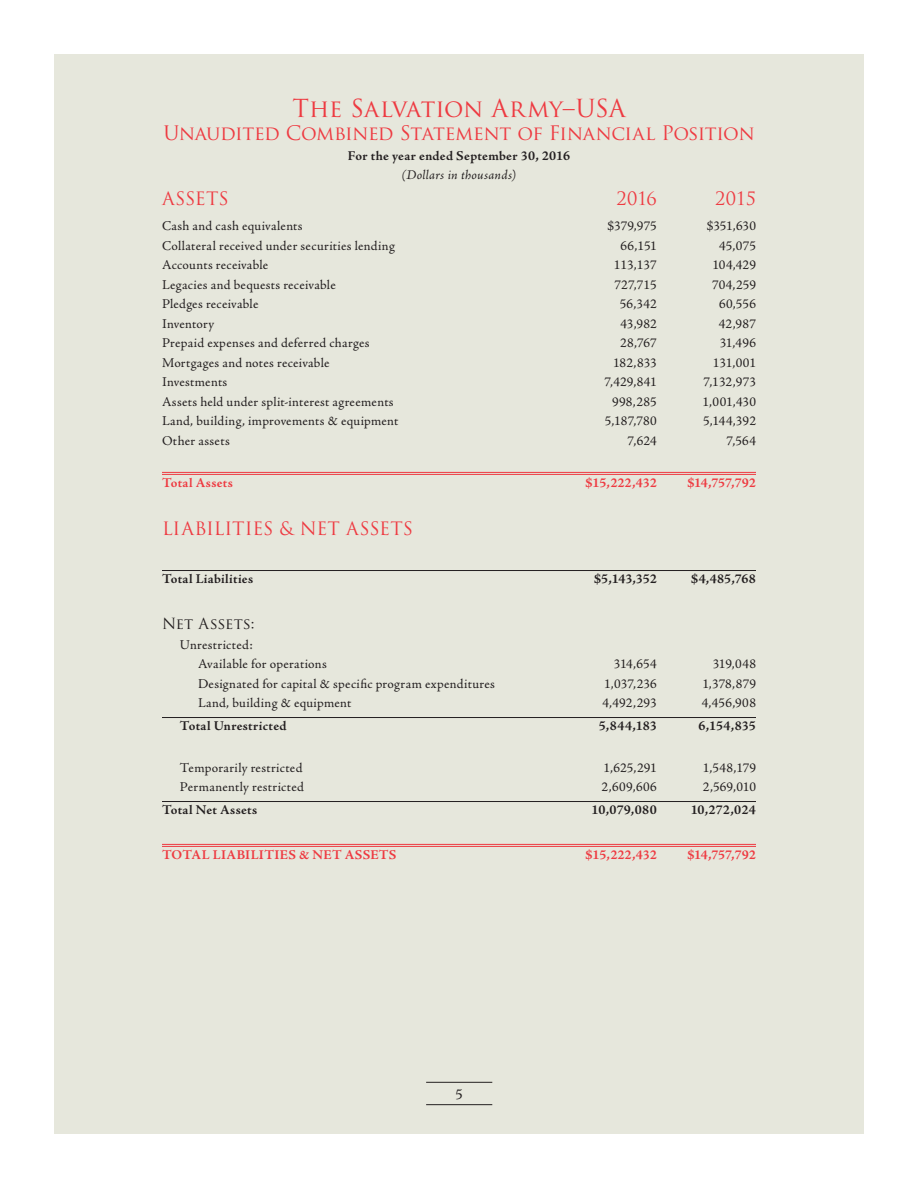
<style>
.page{position:relative;width:918px;height:1188px;background:#fff}
.page>*{position:absolute;margin:0;border:0;box-sizing:border-box;transform-origin:0 0}
.Red_Headline{font:24.3px "Trajan Pro";letter-spacing:-.01em;color:#ee3a41}
.Subhead{font:19.5px "Trajan Pro";letter-spacing:-.025em;color:#ee3a41}
.Finances_Chart_Head{font:18px "Trajan Pro";letter-spacing:-.005em;color:#ee3a41}
.Finances_Chart_Subhe{font:15px "Trajan Pro";letter-spacing:.015em;color:#231f20}
.t1{font:15px "Adobe Jenson Pro";color:#231f20}
.Finances_Chart_Body{font:13.5px "Adobe Jenson Pro";letter-spacing:.02em;color:#231f20}
.Finances_Black_Total{font:700 13.5px "Adobe Jenson Pro";letter-spacing:.02em;color:#231f20}
.Finances_Red_Total{font:700 13.5px "Adobe Jenson Pro";letter-spacing:.01em;color:#ee3a41}
.Finances_Chart_Body-2{font:700 13.5px "Adobe Jenson Pro";letter-spacing:.02em;color:#231f20}
.Finances_Chart_Body-3{font:italic 13.5px "Adobe Jenson Pro";letter-spacing:.025em;color:#231f20}
</style>
<div class="page">
<div style="left:54px;top:54px;width:810px;height:1080px;background:#e6e7dc"></div>
<hr style="left:162px;top:472px;width:594px;height:1px;background:#ee3a41">
<hr style="left:162px;top:474px;width:594px;height:1px;background:#ee3a41">
<hr style="left:162px;top:570px;width:594px;height:1px;background:#231f20">
<hr style="left:162px;top:717px;width:594px;height:1px;background:#231f20">
<hr style="left:162px;top:801px;width:594px;height:1px;background:#231f20">
<hr style="left:162px;top:844px;width:594px;height:1px;background:#ee3a41">
<hr style="left:162px;top:846px;width:594px;height:1px;background:#ee3a41">
<hr style="left:426px;top:1082px;width:66px;height:1px;background:#231f20">
<hr style="left:426px;top:1104px;width:66px;height:1px;background:#231f20">
<p class="Red_Headline" style="left:292px;top:93px;width:335px">The Salvation Army–USA</p>
<p class="Subhead" style="left:163px;top:121px;width:593px">Unaudited Combined Statement of Financial Position</p>
<p class="Finances_Chart_Body-2" style="left:348px;top:148px;width:224px">For the year ended September 30, 2016</p>
<p class="Finances_Chart_Body-3" style="left:402px;top:168px;width:116px">(Dollars in thousands)</p>
<p class="Finances_Chart_Head" style="left:162px;top:187px;width:68px">ASSETS</p>
<p class="Finances_Chart_Head" style="left:617px;top:187px;width:42px">2016</p>
<p class="Finances_Chart_Head" style="left:715px;top:187px;width:42px">2015</p>
<p class="Finances_Chart_Body" style="left:162px;top:219px;width:142px">Cash and cash equivalents</p>
<p class="Finances_Chart_Body" style="left:607px;top:219px;width:51px">$379,975</p>
<p class="Finances_Chart_Body" style="left:707px;top:219px;width:51px">$351,630</p>
<p class="Finances_Chart_Body" style="left:162px;top:238px;width:234px">Collateral received under securities lending</p>
<p class="Finances_Chart_Body" style="left:621px;top:238px;width:38px">66,151</p>
<p class="Finances_Chart_Body" style="left:719px;top:238px;width:38px">45,075</p>
<p class="Finances_Chart_Body" style="left:162px;top:258px;width:108px">Accounts receivable</p>
<p class="Finances_Chart_Body" style="left:614px;top:258px;width:44px">113,137</p>
<p class="Finances_Chart_Body" style="left:712px;top:258px;width:45px">104,429</p>
<p class="Finances_Chart_Body" style="left:162px;top:277px;width:175px">Legacies and bequests receivable</p>
<p class="Finances_Chart_Body" style="left:615px;top:277px;width:44px">727,715</p>
<p class="Finances_Chart_Body" style="left:712px;top:277px;width:45px">704,259</p>
<p class="Finances_Chart_Body" style="left:162px;top:297px;width:98px">Pledges receivable</p>
<p class="Finances_Chart_Body" style="left:620px;top:297px;width:39px">56,342</p>
<p class="Finances_Chart_Body" style="left:719px;top:297px;width:38px">60,556</p>
<p class="Finances_Chart_Body" style="left:162px;top:316px;width:54px">Inventory</p>
<p class="Finances_Chart_Body" style="left:621px;top:316px;width:38px">43,982</p>
<p class="Finances_Chart_Body" style="left:719px;top:316px;width:39px">42,987</p>
<p class="Finances_Chart_Body" style="left:162px;top:336px;width:209px">Prepaid expenses and deferred charges</p>
<p class="Finances_Chart_Body" style="left:620px;top:336px;width:38px">28,767</p>
<p class="Finances_Chart_Body" style="left:720px;top:336px;width:38px">31,496</p>
<p class="Finances_Chart_Body" style="left:162px;top:355px;width:169px">Mortgages and notes receivable</p>
<p class="Finances_Chart_Body" style="left:613px;top:355px;width:45px">182,833</p>
<p class="Finances_Chart_Body" style="left:713px;top:355px;width:45px">131,001</p>
<p class="Finances_Chart_Body" style="left:162px;top:375px;width:67px">Investments</p>
<p class="Finances_Chart_Body" style="left:605px;top:375px;width:54px">7,429,841</p>
<p class="Finances_Chart_Body" style="left:704px;top:375px;width:54px">7,132,973</p>
<p class="Finances_Chart_Body" style="left:162px;top:394px;width:233px">Assets held under split-interest agreements</p>
<p class="Finances_Chart_Body" style="left:612px;top:394px;width:46px">998,285</p>
<p class="Finances_Chart_Body" style="left:703px;top:394px;width:55px">1,001,430</p>
<p class="Finances_Chart_Body" style="left:162px;top:414px;width:238px">Land, building, improvements &amp; equipment</p>
<p class="Finances_Chart_Body" style="left:605px;top:414px;width:54px">5,187,780</p>
<p class="Finances_Chart_Body" style="left:703px;top:414px;width:54px">5,144,392</p>
<p class="Finances_Chart_Body" style="left:162px;top:433px;width:69px">Other assets</p>
<p class="Finances_Chart_Body" style="left:628px;top:433px;width:31px">7,624</p>
<p class="Finances_Chart_Body" style="left:727px;top:433px;width:31px">7,564</p>
<p class="Finances_Red_Total" style="left:162px;top:475px;width:72px">Total Assets</p>
<p class="Finances_Red_Total" style="left:586px;top:475px;width:73px">$15,222,432</p>
<p class="Finances_Red_Total" style="left:687px;top:475px;width:70px">$14,757,792</p>
<p class="Finances_Chart_Head" style="left:162px;top:517px;width:252px">LIABILITIES &amp; NET ASSETS</p>
<p class="Finances_Black_Total" style="left:162px;top:571px;width:93px">Total Liabilities</p>
<p class="Finances_Black_Total" style="left:594px;top:571px;width:64px">$5,143,352</p>
<p class="Finances_Black_Total" style="left:691px;top:571px;width:66px">$4,485,768</p>
<p class="Finances_Chart_Subhe" style="left:162px;top:614px;width:94px">Net Assets:</p>
<p class="Finances_Chart_Body" style="left:180px;top:637px;width:74px">Unrestricted:</p>
<p class="Finances_Chart_Body" style="left:198px;top:657px;width:130px">Available for operations</p>
<p class="Finances_Chart_Body" style="left:614px;top:657px;width:44px">314,654</p>
<p class="Finances_Chart_Body" style="left:713px;top:657px;width:45px">319,048</p>
<p class="Finances_Chart_Body" style="left:198px;top:676px;width:298px">Designated for capital &amp; specific program expenditures</p>
<p class="Finances_Chart_Body" style="left:604px;top:676px;width:54px">1,037,236</p>
<p class="Finances_Chart_Body" style="left:702px;top:676px;width:55px">1,378,879</p>
<p class="Finances_Chart_Body" style="left:198px;top:696px;width:155px">Land, building &amp; equipment</p>
<p class="Finances_Chart_Body" style="left:602px;top:696px;width:56px">4,492,293</p>
<p class="Finances_Chart_Body" style="left:702px;top:696px;width:56px">4,456,908</p>
<p class="Finances_Black_Total" style="left:180px;top:718px;width:108px">Total Unrestricted</p>
<p class="Finances_Black_Total" style="left:599px;top:718px;width:60px">5,844,183</p>
<p class="Finances_Black_Total" style="left:698px;top:718px;width:59px">6,154,835</p>
<p class="Finances_Chart_Body" style="left:180px;top:760px;width:124px">Temporarily restricted</p>
<p class="Finances_Chart_Body" style="left:604px;top:760px;width:55px">1,625,291</p>
<p class="Finances_Chart_Body" style="left:703px;top:760px;width:55px">1,548,179</p>
<p class="Finances_Chart_Body" style="left:180px;top:780px;width:125px">Permanently restricted</p>
<p class="Finances_Chart_Body" style="left:602px;top:780px;width:57px">2,609,606</p>
<p class="Finances_Chart_Body" style="left:703px;top:780px;width:55px">2,569,010</p>
<p class="Finances_Black_Total" style="left:162px;top:802px;width:97px">Total Net Assets</p>
<p class="Finances_Black_Total" style="left:592px;top:802px;width:67px">10,079,080</p>
<p class="Finances_Black_Total" style="left:691px;top:802px;width:67px">10,272,024</p>
<p class="Finances_Red_Total" style="left:162px;top:847px;width:236px">TOTAL LIABILITIES &amp; NET ASSETS</p>
<p class="Finances_Red_Total" style="left:586px;top:847px;width:73px">$15,222,432</p>
<p class="Finances_Red_Total" style="left:687px;top:847px;width:70px">$14,757,792</p>
<p class="t1" style="left:455px;top:1086px;width:9px">5</p>
</div>
